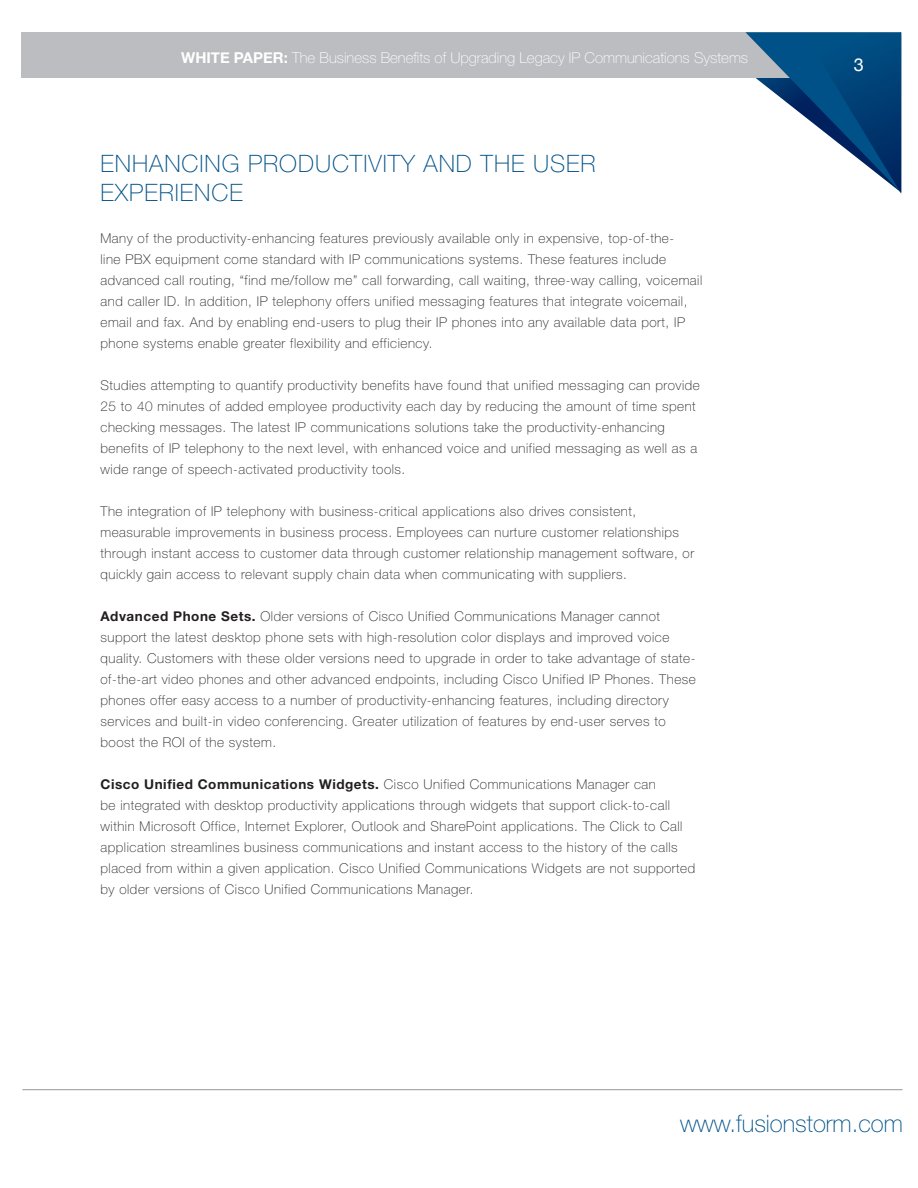
<style>
.page{position:relative;width:918px;height:1188px;background:#fff}
.page>*{position:absolute;margin:0;border:0;box-sizing:border-box;transform-origin:0 0}
.t1{font:100 24px "Helvetica Neue LT Std";color:#005187}
.t2{font:100 24px "Helvetica Neue LT Std";letter-spacing:.085em;color:#005187}
.t3{font:18px "Helvetica Neue";color:#fff}
.t4{font:100 15px "Helvetica Neue LT Std";color:#fff}
.t5{font:100 13.5px/21px "Helvetica Neue LT Std";letter-spacing:.04em;color:#231f20}
.s1{font-family:"Helvetica Neue";font-weight:700}
.s2{font-weight:700}
</style>
<div class="page">
<div style="left:21px;top:32px;width:878px;height:45px;background:#bcbdc0"></div>
<svg style="left:698px;top:32px;width:203px;height:161px"></svg>
<hr style="left:22px;top:1089px;width:881px;height:1px;background:#939598">
<p class="t4" style="left:181px;top:50px;width:568px"><span class="s1">WHITE PAPER:</span> The Business Benefits of Upgrading Legacy IP Communications Systems</p>
<h2 class="t3" style="left:854px;top:54px;width:12px">3</h2>
<h1 class="t2" style="left:100px;top:150px;width:228px">Enhanci ng Producti</h1>
<h1 class="t1" style="left:368px;top:150px;width:128px">vity and the</h1>
<h1 class="t1" style="left:533px;top:150px;width:64px">User</h1>
<h1 class="t1" style="left:100px;top:179px;width:128px">Experience</h1>
<p class="t5" style="left:100px;top:228px;width:603px">Many of the productivity-enhancing features previously available only in expensive, top-of-the-<br>line PBX equipment come standard with IP communications systems. These features include advanced call routing, “find me/follow me” call forwarding, call waiting, three-way calling, voicemail and caller ID. In addition, IP telephony offers unified messaging features that integrate voicemail, email and fax. And by enabling end-users to plug their IP phones into any available data port, IP phone systems enable greater flexibility and efficiency.</p>
<p class="t5" style="left:101px;top:375px;width:601px">Studies attempting to quantify productivity benefits have found that unified messaging can provide 25 to 40 minutes of added employee productivity each day by reducing the amount of time spent checking messages. The latest IP communications solutions take the productivity-enhancing benefits of IP telephony to the next level, with enhanced voice and unified messaging as well as a wide range of speech-activated productivity tools.</p>
<p class="t5" style="left:101px;top:501px;width:595px">The integration of IP telephony with business-critical applications also drives consistent, measurable improvements in business process. Employees can nurture customer relationships through instant access to customer data through customer relationship management software, or quickly gain access to relevant supply chain data when communicating with suppliers.</p>
<p class="t5" style="left:101px;top:606px;width:597px"><span class="s2">Advanced Phone Sets.</span> Older versions of Cisco Unified Communications Manager cannot support the latest desktop phone sets with high-resolution color displays and improved voice quality. Customers with these older versions need to upgrade in order to take advantage of state&shy;of-the-art video phones and other advanced endpoints, including Cisco Unified IP Phones. These phones offer easy access to a number of productivity-enhancing features, including directory services and built-in video conferencing. Greater utilization of features by end-user serves to boost the ROI of the system.</p>
<p class="t5" style="left:100px;top:774px;width:596px"><span class="s2">Cisco Unified Communications Widgets.</span> Cisco Unified Communications Manager can<br>be integrated with desktop productivity applications through widgets that support click-to-call within Microsoft Office, Internet Explorer, Outlook and SharePoint applications. The Click to Call application streamlines business communications and instant access to the history of the calls placed from within a given application. Cisco Unified Communications Widgets are not supported by older versions of Cisco Unified Communications Manager.</p>
<h1 class="t1" style="left:680px;top:1109px;width:224px">www.fusionstorm.com</h1>
</div>
